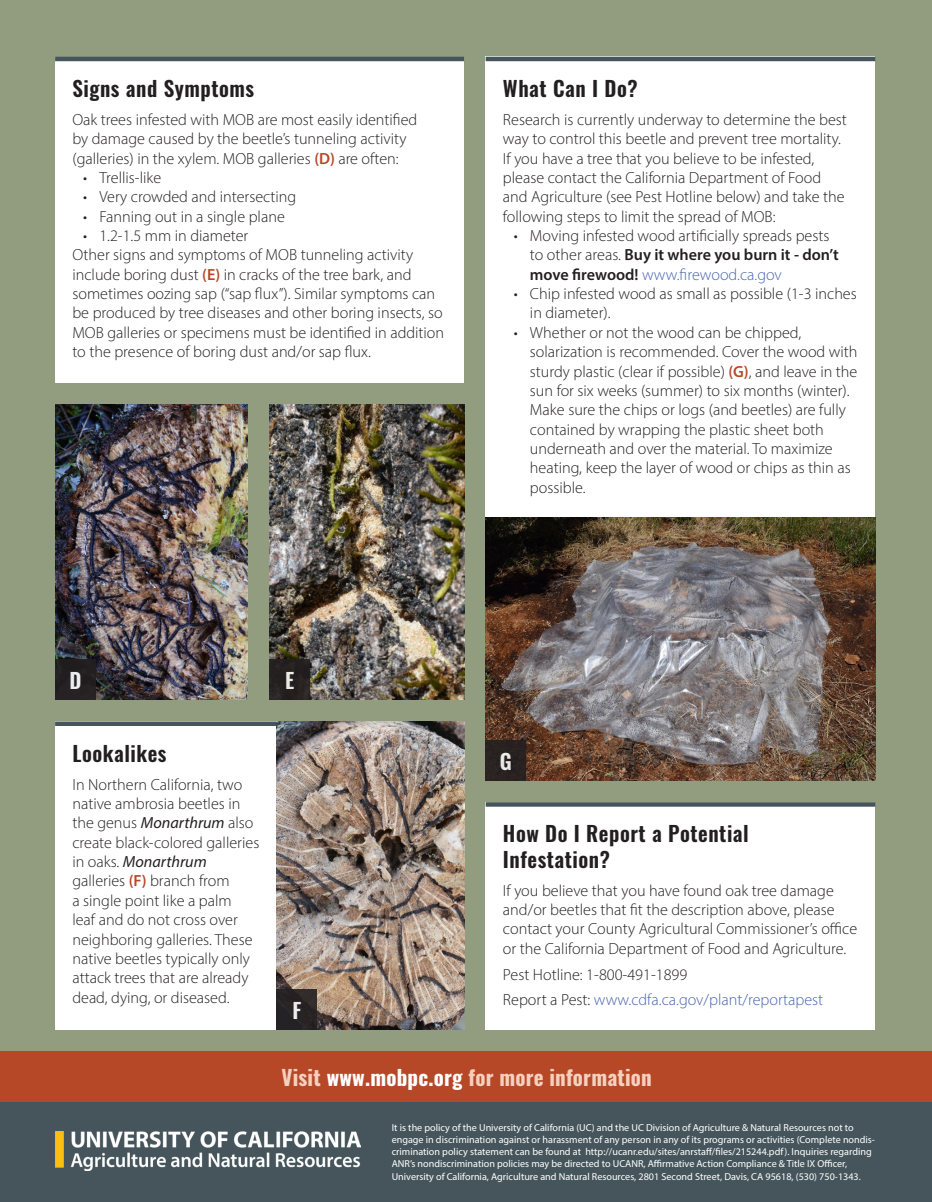
<style>
.page{position:relative;width:932px;height:1202px;background:#929c7e}
.page>*{position:absolute;margin:0;border:0;box-sizing:border-box;transform-origin:0 0}
.t1{font:600 21px/25.2px "Oswald";letter-spacing:.025em;color:#231f20}
.t2{font:700 21px "Oswald";letter-spacing:.01em;color:#f6d0be}
.t3{font:600 21px "Oswald";color:#fff}
.t4{font:300 16.2px/19.4px "Myriad Pro";color:#231f20}
.t5{font:10.2px/12.1px "Myriad Pro";color:#fff}
.s1{font-weight:600;color:#b64828}
.s2{font-weight:600}
.s3{color:#4764af}
.s4{font-weight:400;font-style:italic}
.s5{color:#fff}
</style>
<div class="page">
<div style="left:0;top:1099px;width:932px;height:103px;background:#45555b"></div>
<div style="left:0;top:1051px;width:932px;height:50px;background:#b64828"></div>
<img style="left:55px;top:1131px;width:305px;height:39px">
<div style="left:485px;top:57px;width:390px;height:460px;background:#fff"></div>
<hr style="left:485px;top:57px;width:390px;height:4px;background:#45555b">
<div style="left:485px;top:802px;width:390px;height:227px;background:#fff"></div>
<svg style="left:485px;top:802px;width:390px;height:4px;background:#4e5d63"></svg>
<div style="left:55px;top:57px;width:409px;height:325px;background:#fff"></div>
<hr style="left:55px;top:57px;width:409px;height:4px;background:#45555b">
<div style="left:55px;top:721px;width:221px;height:308px;background:#fff"></div>
<div style="left:55px;top:721px;width:221px;height:5px;background:#45555b"></div>
<img style="left:485px;top:517px;width:390px;height:263px">
<img style="left:276px;top:721px;width:188px;height:308px">
<img style="left:55px;top:404px;width:193px;height:296px">
<img style="left:269px;top:404px;width:195px;height:296px">
<div style="left:55px;top:659px;width:41px;height:41px;background:#231f20"></div>
<div style="left:269px;top:659px;width:41px;height:41px;background:#231f20"></div>
<div style="left:276px;top:989px;width:41px;height:40px;background:#231f20"></div>
<div style="left:485px;top:740px;width:41px;height:40px;background:#231f20"></div>
<p class="t1" style="left:72px;top:76px;width:183px">Signs and Symptoms</p>
<p class="t4" style="left:72px;top:110px;width:346px">Oak trees infested with MOB are most easily identified by damage caused by the beetle’s tunneling activity (galleries) in the xylem. MOB galleries <span class="s1">(D)</span> are often:</p>
<p class="t4" style="left:83px;top:168px;width:80px">• Trellis-like</p>
<p class="t4" style="left:83px;top:187px;width:215px">• Very crowded and intersecting</p>
<p class="t4" style="left:83px;top:206px;width:203px">• Fanning out in a single plane</p>
<p class="t4" style="left:72px;top:226px;width:373px;text-indent:11px">• 1.2-1.5 mm in diameter<br>Other signs and symptoms of MOB tunneling activity include boring dust <span class="s1">(E)</span> in cracks of the tree bark, and sometimes oozing sap (“sap flux”). Similar symptoms can be produced by tree diseases and other boring insects, so MOB galleries or specimens must be identified in addition to the presence of boring dust and/or sap flux.</p>
<p class="t1" style="left:503px;top:76px;width:136px">What Can I Do?</p>
<p class="t4" style="left:503px;top:110px;width:345px">Research is currently underway to determine the best way to control this beetle and prevent tree mortality.<br>If you have a tree that you believe to be infested, please contact the California Department of Food and Agriculture (see Pest Hotline below) and take the following steps to limit the spread of MOB:</p>
<p class="t4" style="left:530px;top:226px;width:310px;text-indent:-16px">• Moving infested wood artificially spreads pests to other areas. <span class="s2">Buy it where you burn it - don’t move firewood!</span> <span class="s3">www.firewood.ca.gov</span></p>
<p class="t4" style="left:530px;top:284px;width:328px;text-indent:-16px">• Chip infested wood as small as possible (1-3 inches in diameter).</p>
<p class="t4" style="left:530px;top:322px;width:329px;text-indent:-16px">• Whether or not the wood can be chipped, solarization is recommended. Cover the wood with sturdy plastic (clear if possible) <span class="s1">(G)</span>, and leave in the sun for six weeks (summer) to six months (winter).<br>Make sure the chips or logs (and beetles) are fully contained by wrapping the plastic sheet both underneath and over the material. To maximize heating, keep the layer of wood or chips as thin as possible.</p>
<p class="t3" style="left:69px;top:666px;width:13px">D</p>
<p class="t3" style="left:285px;top:666px;width:11px">E</p>
<p class="t1" style="left:72px;top:741px;width:96px">Lookalikes</p>
<p class="t4" style="left:72px;top:774px;width:188px">In Northern California, two native ambrosia beetles in the genus <span class="s4">Monarthrum</span> also create black-colored galleries in oaks. <span class="s4">Monarthrum </span>galleries <span class="s1">(F)</span> branch from<br>a single point like a palm<br>leaf and do not cross over neighboring galleries. These native beetles typically only attack trees that are already dead, dying, or diseased.</p>
<p class="t3" style="left:292px;top:995px;width:10px">F</p>
<p class="t3" style="left:500px;top:746px;width:13px">G</p>
<p class="t1" style="left:503px;top:821px;width:247px">How Do I Report a Potential<br>Infestation?</p>
<p class="t4" style="left:503px;top:880px;width:356px">If you believe that you have found oak tree damage and/or beetles that fit the description above, please contact your County Agricultural Commissioner’s office or the California Department of Food and Agriculture.</p>
<p class="t4" style="left:503px;top:961px;width:322px;line-height:25.8px">Pest Hotline: 1-800-491-1899<br>Report a Pest: <span class="s3">www.cdfa.ca.gov/plant/reportapest</span></p>
<p class="t2" style="left:281px;top:1062px;width:372px">Visit <span class="s5">www.mobpc.org</span> for more information</p>
<p class="t5" style="left:392px;top:1121px;width:485px">It is the policy of the University of California (UC) and the UC Division of Agriculture &amp; Natural Resources not to engage in discrimination against or harassment of any person in any of its programs or activities (Complete nondis&shy;crimination policy statement can be found at http://ucanr.edu/sites/anrstaff/files/215244.pdf). Inquiries regarding ANR’s nondiscrimination policies may be directed to UCANR, Affirmative Action Compliance &amp; Title IX Officer, University of California, Agriculture and Natural Resources, 2801 Second Street, Davis, CA 95618, (530) 750-1343.</p>
</div>
